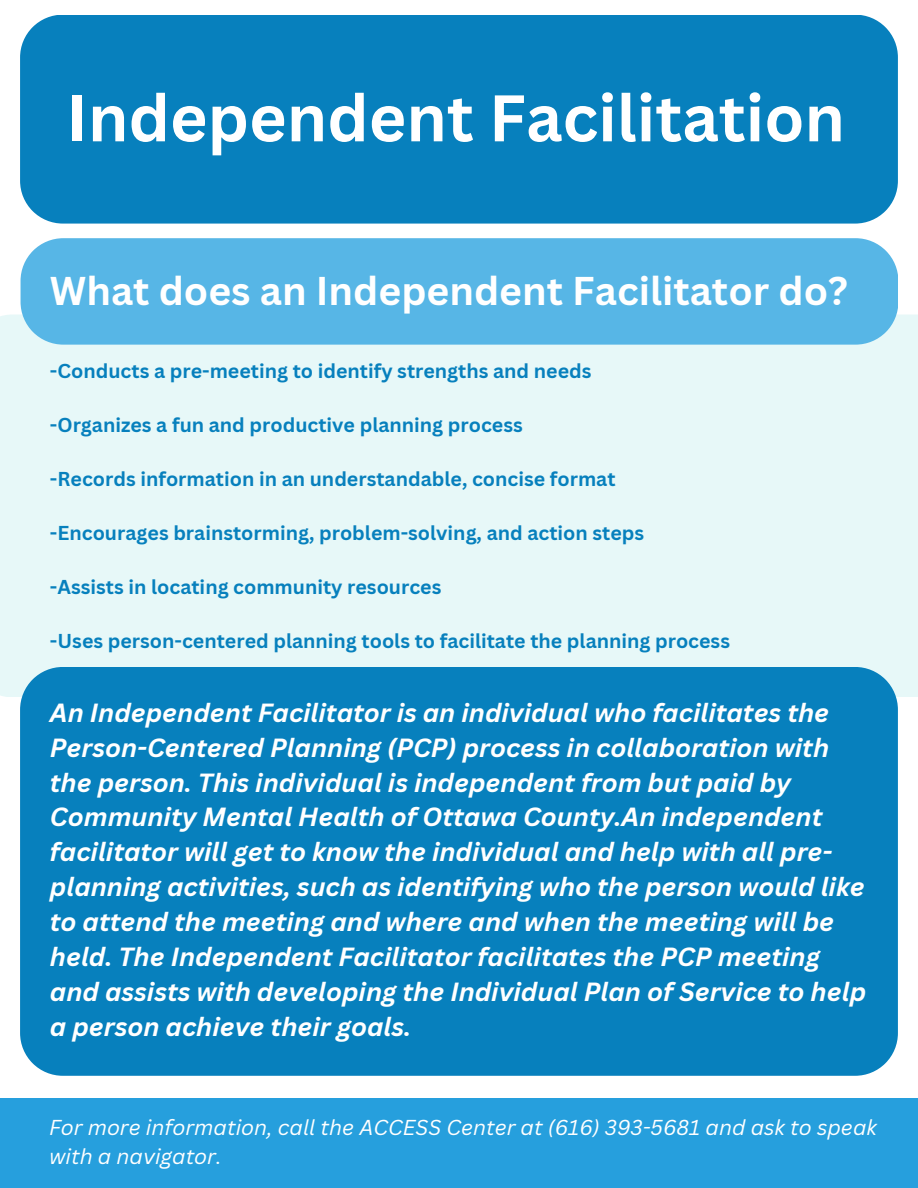
<style>
.page{position:relative;width:918px;height:1188px;background:#fff}
.page>*{position:absolute;margin:0;border:0;box-sizing:border-box;transform-origin:0 0}
.t1{font:700 64.35px "Canva Sans";color:#fff}
.t2{font:700 39.15px "Canva Sans";color:#fff}
.t3{font:italic 700 25.65px/34.8px "Canva Sans";color:#fff}
.t4{font:italic 21px/29.2px "Canva Sans";color:#fff}
.t5{font:700 19.65px "Canva Sans";color:#0780bd}
</style>
<div class="page">
<div style="left:0;top:315px;width:918px;height:382px;background:#e7f8f8"></div>
<div style="left:20px;top:15px;width:878px;height:209px;background:#0780bd"></div>
<div style="left:21px;top:238px;width:877px;height:107px;background:#57b6e6"></div>
<div style="left:20px;top:667px;width:878px;height:409px;background:#0780bd"></div>
<div style="left:0;top:1098px;width:918px;height:90px;background:#269fdd"></div>
<h1 class="t1" style="left:67px;top:73px;width:780px">Independent Facilitation</h1>
<h2 class="t2" style="left:50px;top:263px;width:799px">What does an Independent Facilitator do?</h2>
<h4 class="t5" style="left:50px;top:357px;width:543px">-Conducts a pre-meeting to identify strengths and needs</h4>
<h4 class="t5" style="left:50px;top:411px;width:474px">-Organizes a fun and productive planning process</h4>
<h4 class="t5" style="left:50px;top:465px;width:567px">-Records information in an understandable, concise format</h4>
<h4 class="t5" style="left:50px;top:519px;width:596px">-Encourages brainstorming, problem-solving, and action steps</h4>
<h4 class="t5" style="left:50px;top:573px;width:393px">-Assists in locating community resources</h4>
<h4 class="t5" style="left:50px;top:627px;width:682px">-Uses person-centered planning tools to facilitate the planning process</h4>
<h3 class="t3" style="left:50px;top:694px;width:818px">An Independent Facilitator is an individual who facilitates the Person-Centered Planning (PCP) process in collaboration with the person. This individual is independent from but paid by Community Mental Health of Ottawa County.An independent facilitator will get to know the individual and help with all pre&shy;planning activities, such as identifying who the person would like to attend the meeting and where and when the meeting will be held. The Independent Facilitator facilitates the PCP meeting and assists with developing the Individual Plan of Service to help a person achieve their goals.</h3>
<p class="t4" style="left:49px;top:1112px;width:830px">For more information, call the ACCESS Center at (616) 393-5681 and ask to speak with a navigator.</p>
</div>
